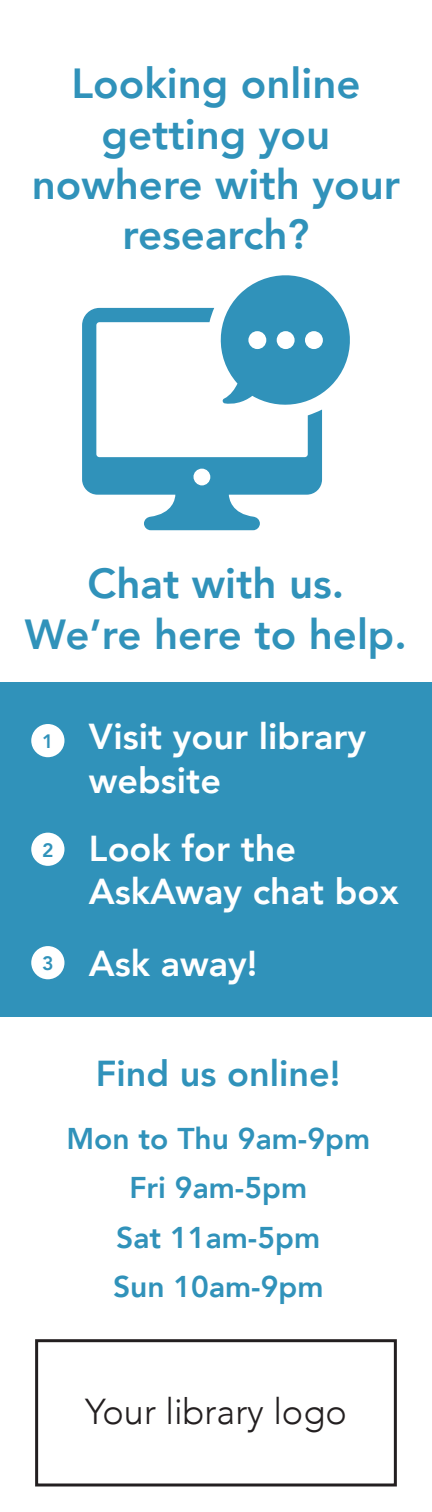
<style>
.page{position:relative;width:432px;height:1512px;background:#fff}
.page>*{position:absolute;margin:0;border:0;box-sizing:border-box;transform-origin:0 0}
.t1{font:800 42px/50.4px "Avenir";color:#3092ba;text-align:center}
.t2{font:800 36px/43.2px "Avenir";color:#fff}
.t3{font:300 36px "Avenir";color:#231f20}
.t4{font:800 36px "Avenir";color:#3092ba}
.t5{font:800 30px "Avenir";color:#3092ba}
.t6{font:800 19.5px "Avenir";color:#3092ba}
</style>
<div class="page">
<svg style="left:82px;top:275px;width:268px;height:255px"></svg>
<div style="left:35px;top:1339px;width:362px;height:147px;border:3px solid #231f20"></div>
<div style="left:0;top:682px;width:432px;height:335px;background:#3092ba"></div>
<div style="left:31px;top:724px;width:33px;height:33px;background:#fff;border-radius:50%"></div>
<div style="left:31px;top:833px;width:33px;height:33px;background:#fff;border-radius:50%"></div>
<div style="left:31px;top:946px;width:33px;height:33px;background:#fff;border-radius:50%"></div>
<p class="t1" style="left:32px;top:58px;width:370px">Looking online getting you nowhere with your research?</p>
<p class="t1" style="left:25px;top:558px;width:383px">Chat with us.<br>We’re here to help.</p>
<p class="t6" style="left:42px;top:726px;width:13px">1</p>
<p class="t6" style="left:42px;top:835px;width:13px">2</p>
<p class="t6" style="left:42px;top:948px;width:13px">3</p>
<p class="t2" style="left:89px;top:715px;width:279px">Visit your library website</p>
<p class="t2" style="left:89px;top:826px;width:311px">Look for the<br>AskAway chat box</p>
<p class="t2" style="left:89px;top:942px;width:170px">Ask away!</p>
<p class="t4" style="left:96px;top:1045px;width:246px">Find us online!</p>
<p class="t5" style="left:66px;top:1115px;width:305px">Mon to Thu 9am-9pm</p>
<p class="t5" style="left:129px;top:1164px;width:179px">Fri 9am-5pm</p>
<p class="t5" style="left:116px;top:1214px;width:205px">Sat 11am-5pm</p>
<p class="t5" style="left:113px;top:1263px;width:212px">Sun 10am-9pm</p>
<p class="t3" style="left:85px;top:1391px;width:263px">Your library logo</p>
</div>
